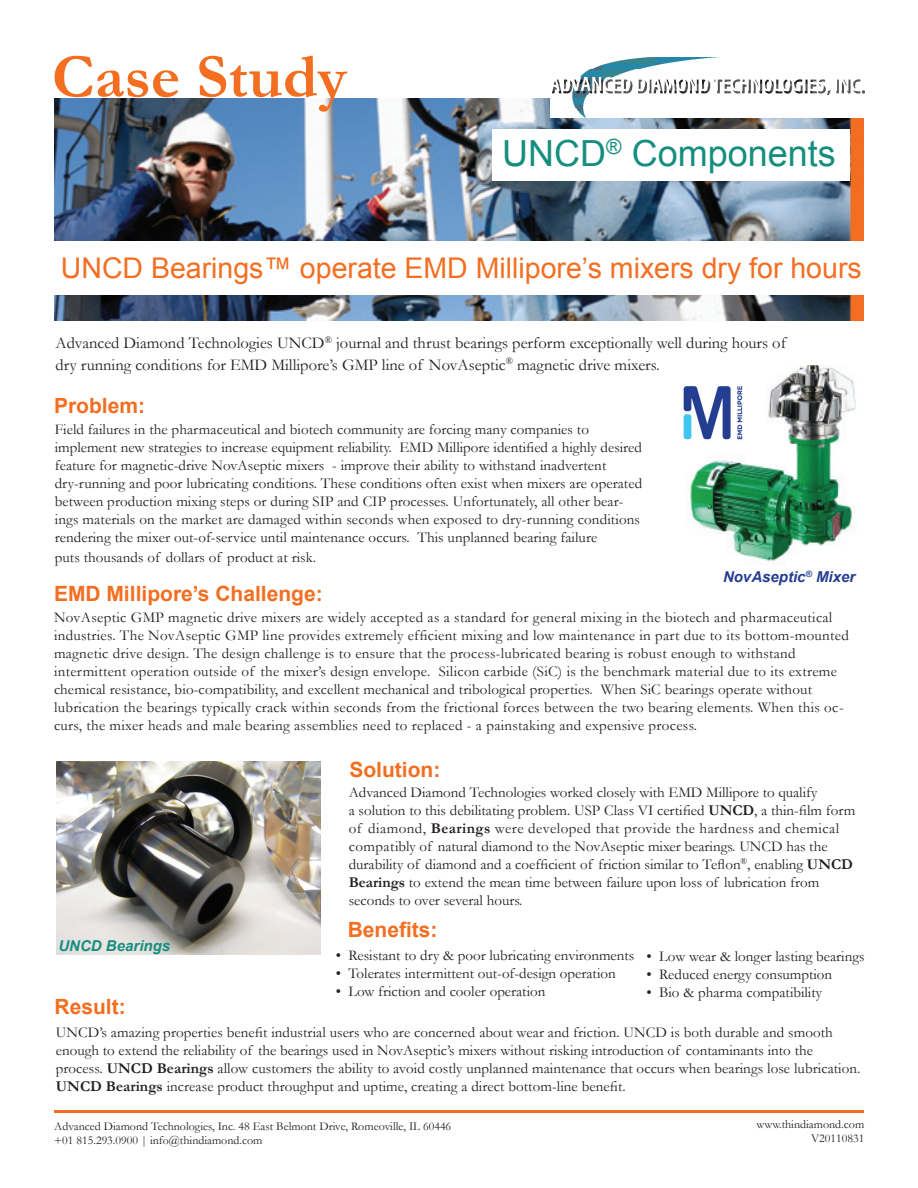
<style>
.page{position:relative;width:918px;height:1188px;background:#fff}
.page>*{position:absolute;margin:0;border:0;box-sizing:border-box;transform-origin:0 0}
.t1{font:700 63px "Garamond";color:#f36e21}
.t2{font:36px "Arial";color:#168e7f}
.t3{font:28.5px "Arial";color:#f36e21}
.t4{font:700 21px "Arial";color:#f36e21}
.t5{font:16.5px/21.6px "Garamond";color:#231f20}
.t6{font:15px/18px "Garamond";letter-spacing:.005em;color:#231f20}
.t7{font:italic 700 15px "Arial";color:#243e91}
.t8{font:italic 700 15px "Arial";color:#168e7f}
.t9{font:12px/14.4px "Garamond";color:#231f20}
.s1{font-weight:700}
</style>
<div class="page">
<img style="left:689px;top:365px;width:167px;height:196px">
<img style="left:54px;top:98px;width:810px;height:223px">
<div style="left:493px;top:129px;width:357px;height:52px;background:#fff"></div>
<div style="left:54px;top:242px;width:812px;height:54px;background:#fff"></div>
<img style="left:551px;top:57px;width:313px;height:61px">
<hr style="left:54px;top:1110px;width:810px;height:3px;background:#f36d21">
<img style="left:56px;top:761px;width:264px;height:194px">
<div style="left:672px;top:361px;width:86px;height:62px;background:#fff"></div>
<img style="left:676px;top:386px;width:75px;height:60px">
<h1 class="t1" style="left:52px;top:39px;width:297px">Case Study</h1>
<h2 class="t2" style="left:502px;top:129px;width:335px">UNCD<sup>®</sup> Components</h2>
<h3 class="t3" style="left:61px;top:249px;width:802px">UNCD Bearings™ operate EMD Millipore’s mixers dry for hours</h3>
<p class="t5" style="left:55px;top:332px;width:732px">Advanced Diamond Technologies UNCD<sup>®</sup> journal and thrust bearings perform exceptionally well during hours of dry running conditions for EMD Millipore’s GMP line of NovAseptic<sup>®</sup> magnetic drive mixers.</p>
<h3 class="t4" style="left:54px;top:391px;width:93px">Problem:</h3>
<p class="t6" style="left:55px;top:420px;width:589px">Field failures in the pharmaceutical and biotech community are forcing many companies to implement new strategies to increase equipment reliability. EMD Millipore identified a highly desired feature for magnetic-drive NovAseptic mixers - improve their ability to withstand inadvertent dry-running and poor lubricating conditions. These conditions often exist when mixers are operated between production mixing steps or during SIP and CIP processes. Unfortunately, all other bear&shy;ings materials on the market are damaged within seconds when exposed to dry-running conditions rendering the mixer out-of-service until maintenance occurs. This unplanned bearing failure</p>
<p class="t6" style="left:55px;top:548px;width:263px">puts thousands of dollars of product at risk.</p>
<h3 class="t4" style="left:54px;top:579px;width:270px">EMD Millipore’s Challenge:</h3>
<p class="t7" style="left:723px;top:567px;width:134px">NovAseptic<sup>®</sup> Mixer</p>
<p class="t6" style="left:54px;top:608px;width:796px">NovAseptic GMP magnetic drive mixers are widely accepted as a standard for general mixing in the biotech and pharmaceutical industries. The NovAseptic GMP line provides extremely efficient mixing and low maintenance in part due to its bottom-mounted magnetic drive design. The design challenge is to ensure that the process-lubricated bearing is robust enough to withstand intermittent operation outside of the mixer’s design envelope. Silicon carbide (SiC) is the benchmark material due to its extreme chemical resistance, bio-compatibility, and excellent mechanical and tribological properties. When SiC bearings operate without lubrication the bearings typically crack within seconds from the frictional forces between the two bearing elements. When this oc&shy;curs, the mixer heads and male bearing assemblies need to replaced - a painstaking and expensive process.</p>
<h3 class="t4" style="left:349px;top:755px;width:92px">Solution:</h3>
<p class="t6" style="left:349px;top:783px;width:508px">Advanced Diamond Technologies worked closely with EMD Millipore to qualify<br>a solution to this debilitating problem. USP Class VI certified <span class="s1">UNCD</span>, a thin-film form of diamond, <span class="s1">Bearings</span> were developed that provide the hardness and chemical compatibly of natural diamond to the NovAseptic mixer bearings. UNCD has the durability of diamond and a coefficient of friction similar to Teflon<sup>®</sup>, enabling <span class="s1">UNCD Bearings</span> to extend the mean time between failure upon loss of lubrication from seconds to over several hours.</p>
<h3 class="t4" style="left:348px;top:916px;width:91px">Benefits:</h3>
<p class="t8" style="left:59px;top:935px;width:113px">UNCD Bearings</p>
<p class="t6" style="left:336px;top:946px;width:300px">• Resistant to dry &amp; poor lubricating environments</p>
<p class="t6" style="left:336px;top:964px;width:282px">• Tolerates intermittent out-of-design operation</p>
<p class="t6" style="left:336px;top:982px;width:211px">• Low friction and cooler operation</p>
<p class="t6" style="left:647px;top:947px;width:220px">• Low wear &amp; longer lasting bearings</p>
<p class="t6" style="left:647px;top:965px;width:187px">• Reduced energy consumption</p>
<p class="t6" style="left:647px;top:983px;width:177px">• Bio &amp; pharma compatibility</p>
<h3 class="t4" style="left:55px;top:993px;width:73px">Result:</h3>
<p class="t6" style="left:56px;top:1023px;width:806px">UNCD’s amazing properties benefit industrial users who are concerned about wear and friction. UNCD is both durable and smooth enough to extend the reliability of the bearings used in NovAseptic’s mixers without risking introduction of contaminants into the process. <span class="s1">UNCD Bearings</span> allow customers the ability to avoid costly unplanned maintenance that occurs when bearings lose lubrication.<br><span class="s1">UNCD Bearings</span> increase product throughput and uptime, creating a direct bottom-line benefit.</p>
<p class="t9" style="left:54px;top:1119px;width:398px">Advanced Diamond Technologies, Inc. 48 East Belmont Drive, Romeoville, IL 60446 +01 815.293.0900 | info@thindiamond.com</p>
<p class="t9" style="left:756px;top:1117px;width:109px;text-align:right">www.thindiamond.com<br>V20110831</p>
</div>
